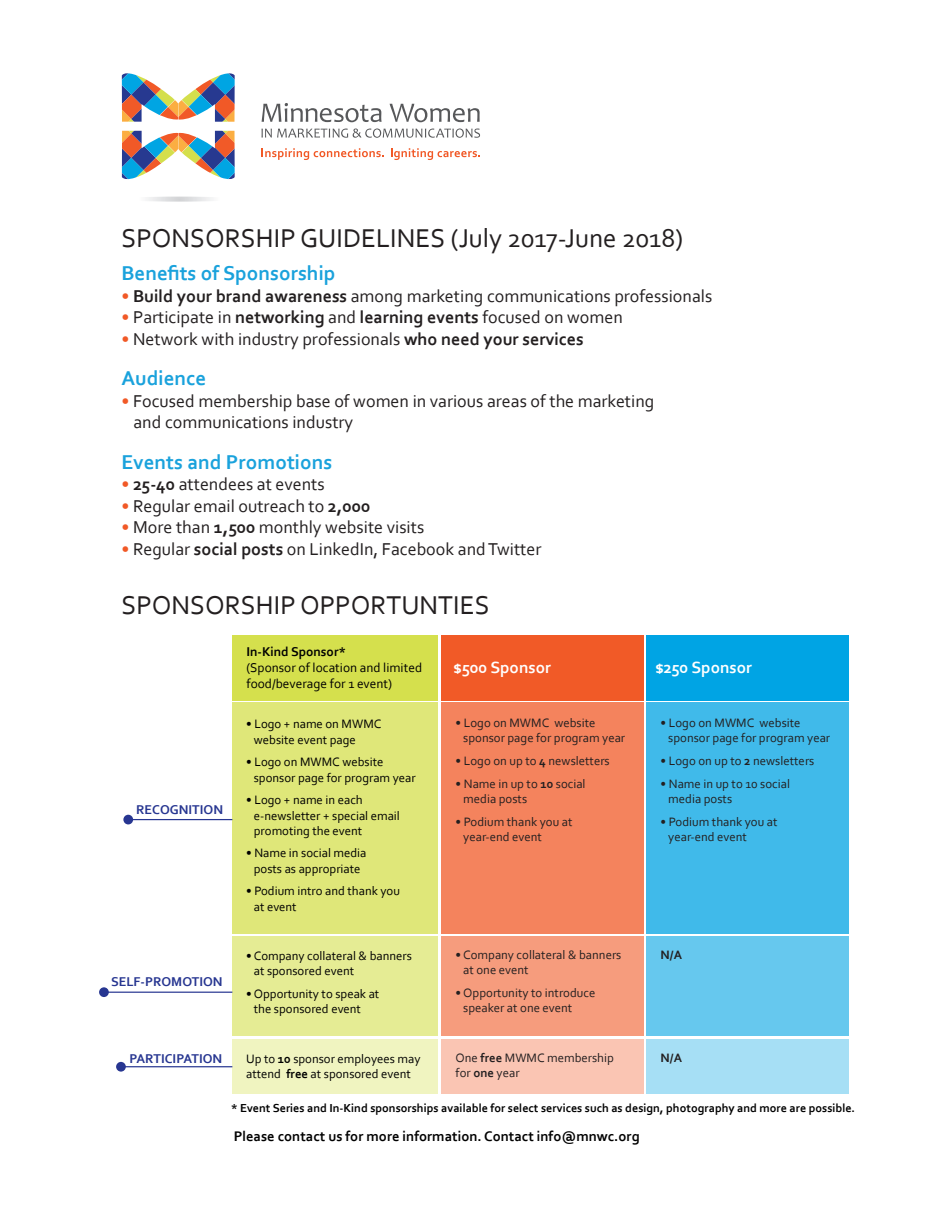
<style>
.page{position:relative;width:945px;height:1215px;background:#fff}
.page>*{position:absolute;margin:0;border:0;box-sizing:border-box;transform-origin:0 0}
.t1{font:27px "Corbel";color:#231f20}
.t2{font:700 21px "Corbel";color:#1aa2dc}
.t3{font:18px/21.6px "Corbel";color:#231f20}
.t4{font:700 16.95px "Corbel";color:#fff}
.t5{font:700 14.55px "Corbel";color:#000}
.t6{font:13.35px/16px "Corbel";color:#000}
.t7{font:700 13.35px "Corbel";color:#273691}
.t8{font:700 13.35px "Corbel";color:#000}
.t9{font:12.75px/15.3px "Corbel";color:#231f20}
.t10{font:12.75px/15.3px "Corbel";color:#000}
.t11{font:700 12.75px "Corbel";color:#231f20}
.t12{font:700 12.15px "Corbel";color:#000}
.s1{color:#f15927}
.s2{font-weight:700}
</style>
<div class="page">
<svg style="left:147px;top:197px;width:65px;height:5px"></svg>
<svg style="left:122px;top:73px;width:113px;height:49px"></svg>
<svg style="left:122px;top:131px;width:113px;height:49px"></svg>
<svg style="left:262px;top:103px;width:120px;height:19px"></svg>
<svg style="left:390px;top:104px;width:90px;height:18px"></svg>
<svg style="left:262px;top:128px;width:218px;height:10px"></svg>
<svg style="left:262px;top:148px;width:122px;height:12px"></svg>
<svg style="left:391px;top:148px;width:89px;height:12px"></svg>
<div style="left:232px;top:702px;width:206px;height:232px;background:#dfe779"></div>
<div style="left:442px;top:702px;width:202px;height:232px;background:#f4835d"></div>
<div style="left:647px;top:702px;width:202px;height:232px;background:#40baea"></div>
<div style="left:232px;top:636px;width:206px;height:65px;background:#d5e04d"></div>
<div style="left:441px;top:635px;width:202px;height:65px;background:#f15a27"></div>
<div style="left:646px;top:635px;width:202px;height:65px;background:#00a4e4"></div>
<div style="left:232px;top:936px;width:206px;height:100px;background:#e5ec94"></div>
<div style="left:442px;top:936px;width:202px;height:100px;background:#f69c7d"></div>
<div style="left:647px;top:936px;width:202px;height:100px;background:#66c8ee"></div>
<div style="left:232px;top:1039px;width:206px;height:55px;background:#f0f4c0"></div>
<div style="left:442px;top:1039px;width:202px;height:55px;background:#fac5b3"></div>
<div style="left:647px;top:1039px;width:202px;height:55px;background:#a6dff5"></div>
<hr style="left:128px;top:819px;width:104px;height:1px;background:#273691">
<hr style="left:104px;top:992px;width:128px;height:1px;background:#273691">
<hr style="left:123px;top:1066px;width:109px;height:1px;background:#273691">
<div style="left:123px;top:815px;width:10px;height:9px;background:#273691;border-radius:50%"></div>
<div style="left:99px;top:987px;width:10px;height:10px;background:#273691;border-radius:50%"></div>
<div style="left:116px;top:1062px;width:10px;height:10px;background:#273691;border-radius:50%"></div>
<h1 class="t1" style="left:122px;top:222px;width:563px">SPONSORSHIP GUIDELINES (July 2017-June 2018)</h1>
<p class="t2" style="left:122px;top:260px;width:215px">Benefits of Sponsorship</p>
<p class="t3" style="left:122px;top:285px;width:592px"><span class="s1">•</span> <span class="s2">Build your brand awareness</span> among marketing communications professionals</p>
<p class="t3" style="left:122px;top:306px;width:503px"><span class="s1">•</span> Participate in <span class="s2">networking</span> and <span class="s2">learning events</span> focused on women</p>
<p class="t3" style="left:121px;top:328px;width:464px"><span class="s1">•</span> Network with industry professionals <span class="s2">who need your services</span></p>
<p class="t2" style="left:122px;top:365px;width:86px">Audience</p>
<p class="t3" style="left:134px;top:390px;width:522px;text-indent:-12px"><span class="s1">•</span> Focused membership base of women in various areas of the marketing and communications industry</p>
<p class="t2" style="left:122px;top:449px;width:212px">Events and Promotions</p>
<p class="t3" style="left:122px;top:473px;width:205px"><span class="s1">•</span> <span class="s2">25-40</span> attendees at events</p>
<p class="t3" style="left:122px;top:495px;width:250px"><span class="s1">•</span> Regular email outreach to <span class="s2">2,000</span></p>
<p class="t3" style="left:122px;top:516px;width:304px"><span class="s1">•</span> More than <span class="s2">1,500</span> monthly website visits</p>
<p class="t3" style="left:122px;top:538px;width:422px"><span class="s1">•</span> Regular <span class="s2">social posts</span> on LinkedIn, Facebook and Twitter</p>
<h1 class="t1" style="left:122px;top:588px;width:370px">SPONSORSHIP OPPORTUNTIES</h1>
<p class="t7" style="left:136px;top:801px;width:88px">RECOGNITION</p>
<p class="t8" style="left:246px;top:643px;width:101px">In-Kind Sponsor*</p>
<p class="t6" style="left:246px;top:659px;width:177px">(Sponsor of location and limited food/beverage for 1 event)</p>
<p class="t10" style="left:254px;top:716px;width:129px;text-indent:-8px">• Logo + name on MWMC website event page</p>
<p class="t10" style="left:254px;top:754px;width:163px;text-indent:-8px">• Logo on MWMC website sponsor page for program year</p>
<p class="t10" style="left:254px;top:792px;width:148px;text-indent:-8px">• Logo + name in each e-newsletter + special email promoting the event</p>
<p class="t10" style="left:246px;top:845px;width:122px;text-align:center">• Name in social media posts as appropriate</p>
<p class="t10" style="left:254px;top:883px;width:148px;text-indent:-8px">• Podium intro and thank you at event</p>
<p class="t4" style="left:453px;top:656px;width:99px">$500 Sponsor</p>
<p class="t4" style="left:655px;top:656px;width:99px">$250 Sponsor</p>
<p class="t9" style="left:463px;top:715px;width:163px;text-indent:-8px">• Logo on MWMC website sponsor page for program year</p>
<p class="t9" style="left:456px;top:753px;width:156px">• Logo on up to <span class="s2">4</span> newsletters</p>
<p class="t9" style="left:463px;top:775px;width:124px;text-indent:-8px">• Name in up to <span class="s2">10</span> social media posts</p>
<p class="t9" style="left:463px;top:813px;width:111px;text-indent:-8px">• Podium thank you at year-end event</p>
<p class="t9" style="left:668px;top:715px;width:163px;text-indent:-8px">• Logo on MWMC website sponsor page for program year</p>
<p class="t9" style="left:661px;top:753px;width:155px">• Logo on up to <span class="s2">2</span> newsletters</p>
<p class="t9" style="left:668px;top:775px;width:123px;text-indent:-8px">• Name in up to 10 social media posts</p>
<p class="t9" style="left:668px;top:813px;width:111px;text-indent:-8px">• Podium thank you at year-end event</p>
<p class="t7" style="left:111px;top:973px;width:113px">SELF-PROMOTION</p>
<p class="t10" style="left:254px;top:948px;width:160px;text-indent:-8px">• Company collateral &amp; banners at sponsored event</p>
<p class="t10" style="left:254px;top:986px;width:127px;text-indent:-8px">• Opportunity to speak at the sponsored event</p>
<p class="t9" style="left:463px;top:947px;width:160px;text-indent:-8px">• Company collateral &amp; banners at one event</p>
<p class="t9" style="left:463px;top:985px;width:134px;text-indent:-8px">• Opportunity to introduce speaker at one event</p>
<p class="t11" style="left:661px;top:947px;width:23px">N/A</p>
<p class="t7" style="left:129px;top:1050px;width:94px">PARTICIPATION</p>
<p class="t10" style="left:246px;top:1051px;width:176px">Up to <span class="s2">10</span> sponsor employees may attend <span class="s2">free</span> at sponsored event</p>
<p class="t9" style="left:456px;top:1050px;width:160px">One <span class="s2">free</span> MWMC membership for <span class="s2">one</span> year</p>
<p class="t11" style="left:661px;top:1050px;width:23px">N/A</p>
<p class="t12" style="left:231px;top:1101px;width:626px">* Event Series and In-Kind sponsorships available for select services such as design, photography and more are possible.</p>
<p class="t5" style="left:234px;top:1127px;width:408px">Please contact us for more information. Contact info@mnwc.org</p>
</div>
